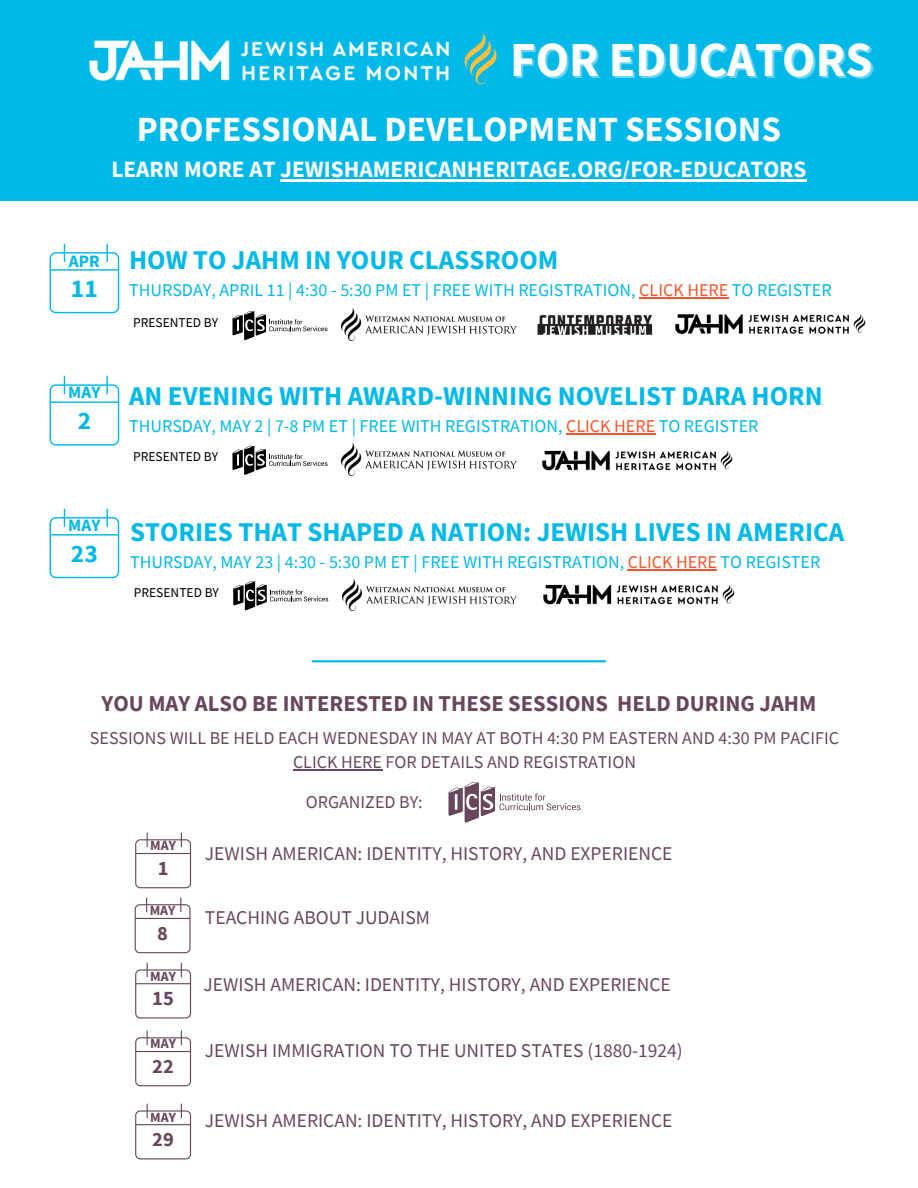
<style>
.page{position:relative;width:918px;height:1188px;background:#fff}
.page>*{position:absolute;margin:0;border:0;box-sizing:border-box;transform-origin:0 0}
.t1{font:700 48.75px "Source Sans Pro";color:#fff}
.t2{font:700 35.25px "Source Sans Pro";color:#fff}
.t3{font:700 27px "Source Sans Pro";color:#00b9e8}
.t4{font:700 25.5px "Source Sans Pro";color:#00b9e8}
.t5{font:700 23.25px "Source Sans Pro";color:#fff}
.t6{font:700 22.65px "Source Sans Pro";color:#68475d}
.t7{font:700 20.4px "Source Sans Pro";color:#68475d}
.t8{font:19.5px "Source Sans Pro";color:#68475d}
.t9{font:18px "Source Sans Pro";color:#00b9e8}
.t10{font:18px/24.8px "Source Sans Pro";color:#68475d;text-align:center}
.t11{font:700 17.25px "Source Sans Pro";color:#00b9e8}
.t12{font:700 13.95px "Source Sans Pro";color:#68475d}
.t13{font:13.5px "Source Sans Pro";color:#000}
.s1{color:#f6552b}
</style>
<div class="page">
<div style="left:0;top:0;width:918px;height:201px;background:#00b9e8"></div>
<svg style="left:50px;top:244px;width:69px;height:69px"></svg>
<svg style="left:50px;top:376px;width:69px;height:70px"></svg>
<svg style="left:50px;top:509px;width:69px;height:69px"></svg>
<svg style="left:464px;top:33px;width:33px;height:51px"></svg>
<svg style="left:233px;top:311px;width:94px;height:29px"></svg>
<img style="left:537px;top:314px;width:116px;height:21px">
<img style="left:342px;top:309px;width:174px;height:31px">
<img style="left:662px;top:297px;width:204px;height:38px">
<svg style="left:135px;top:832px;width:56px;height:56px"></svg>
<svg style="left:135px;top:897px;width:56px;height:56px"></svg>
<svg style="left:135px;top:963px;width:56px;height:56px"></svg>
<svg style="left:135px;top:1030px;width:56px;height:56px"></svg>
<svg style="left:135px;top:1104px;width:56px;height:55px"></svg>
<svg style="left:448px;top:782px;width:133px;height:41px"></svg>
<img style="left:89px;top:40px;width:370px;height:41px">
<hr style="left:280px;top:180px;width:526px;height:2px;background:#fff">
<hr style="left:639px;top:297px;width:89px;height:1px;background:#f6552b">
<hr style="left:293px;top:769px;width:89px;height:2px;background:#68475d">
<svg style="left:233px;top:445px;width:94px;height:30px"></svg>
<img style="left:342px;top:444px;width:174px;height:31px">
<img style="left:542px;top:433px;width:191px;height:38px">
<svg style="left:233px;top:581px;width:95px;height:29px"></svg>
<img style="left:343px;top:579px;width:174px;height:32px">
<img style="left:543px;top:569px;width:192px;height:36px">
<hr style="left:312px;top:660px;width:294px;height:2px;background:#00b9e8">
<p class="t1" style="left:510px;top:28px;width:364px">FOR EDUCATORS</p>
<h4 class="t2" style="left:137px;top:107px;width:646px">PROFESSIONAL DEVELOPMENT SESSIONS</h4>
<h4 class="t5" style="left:111px;top:154px;width:696px">LEARN MORE AT JEWISHAMERICANHERITAGE.ORG/FOR-EDUCATORS</h4>
<p class="t11" style="left:69px;top:250px;width:32px">APR</p>
<h1 class="t4" style="left:71px;top:272px;width:28px">11</h1>
<h3 class="t11" style="left:68px;top:381px;width:34px">MAY</h3>
<p class="t4" style="left:78px;top:404px;width:15px">2</p>
<h5 class="t11" style="left:68px;top:514px;width:34px">MAY</h5>
<p class="t4" style="left:71px;top:537px;width:28px">23</p>
<p class="t3" style="left:129px;top:242px;width:431px">HOW TO JAHM IN YOUR CLASSROOM</p>
<p class="t9" style="left:129px;top:278px;width:704px">THURSDAY, APRIL 11 | 4:30 - 5:30 PM ET | FREE WITH REGISTRATION, <span class="s1">CLICK HERE</span> TO REGISTER</p>
<h5 class="t13" style="left:133px;top:313px;width:87px">PRESENTED BY</h5>
<p class="t3" style="left:129px;top:379px;width:695px">AN EVENING WITH AWARD-WINNING NOVELIST DARA HORN</p>
<p class="t9" style="left:129px;top:414px;width:631px">THURSDAY, MAY 2 | 7-8 PM ET | FREE WITH REGISTRATION, <span class="s1">CLICK HERE</span> TO REGISTER</p>
<p class="t13" style="left:133px;top:448px;width:87px">PRESENTED BY</p>
<h5 class="t3" style="left:130px;top:514px;width:716px">STORIES THAT SHAPED A NATION: JEWISH LIVES IN AMERICA</h5>
<h5 class="t9" style="left:130px;top:550px;width:692px">THURSDAY, MAY 23 | 4:30 - 5:30 PM ET | FREE WITH REGISTRATION, <span class="s1">CLICK HERE</span> TO REGISTER</h5>
<h4 class="t13" style="left:134px;top:583px;width:87px">PRESENTED BY</h4>
<h4 class="t6" style="left:102px;top:689px;width:716px">YOU MAY ALSO BE INTERESTED IN THESE SESSIONS HELD DURING JAHM</h4>
<p class="t10" style="left:90px;top:725px;width:751px">SESSIONS WILL BE HELD EACH WEDNESDAY IN MAY AT BOTH 4:30 PM EASTERN AND 4:30 PM PACIFIC<br>CLICK HERE FOR DETAILS AND REGISTRATION</p>
<p class="t10" style="left:306px;top:789px;width:118px">ORGANIZED BY:</p>
<p class="t12" style="left:150px;top:837px;width:27px">MAY</p>
<h4 class="t7" style="left:158px;top:855px;width:12px">1</h4>
<p class="t12" style="left:150px;top:902px;width:27px">MAY</p>
<p class="t7" style="left:157px;top:920px;width:12px">8</p>
<p class="t12" style="left:150px;top:967px;width:27px">MAY</p>
<p class="t7" style="left:152px;top:985px;width:23px">15</p>
<p class="t12" style="left:150px;top:1035px;width:27px">MAY</p>
<h2 class="t7" style="left:152px;top:1053px;width:23px">22</h2>
<p class="t12" style="left:150px;top:1108px;width:27px">MAY</p>
<p class="t7" style="left:152px;top:1126px;width:23px">29</p>
<p class="t8" style="left:205px;top:841px;width:469px">JEWISH AMERICAN: IDENTITY, HISTORY, AND EXPERIENCE</p>
<p class="t8" style="left:205px;top:904px;width:227px">TEACHING ABOUT JUDAISM</p>
<p class="t8" style="left:203px;top:972px;width:469px">JEWISH AMERICAN: IDENTITY, HISTORY, AND EXPERIENCE</p>
<h3 class="t8" style="left:205px;top:1038px;width:479px">JEWISH IMMIGRATION TO THE UNITED STATES (1880-1924)</h3>
<h4 class="t8" style="left:205px;top:1108px;width:469px">JEWISH AMERICAN: IDENTITY, HISTORY, AND EXPERIENCE</h4>
</div>
